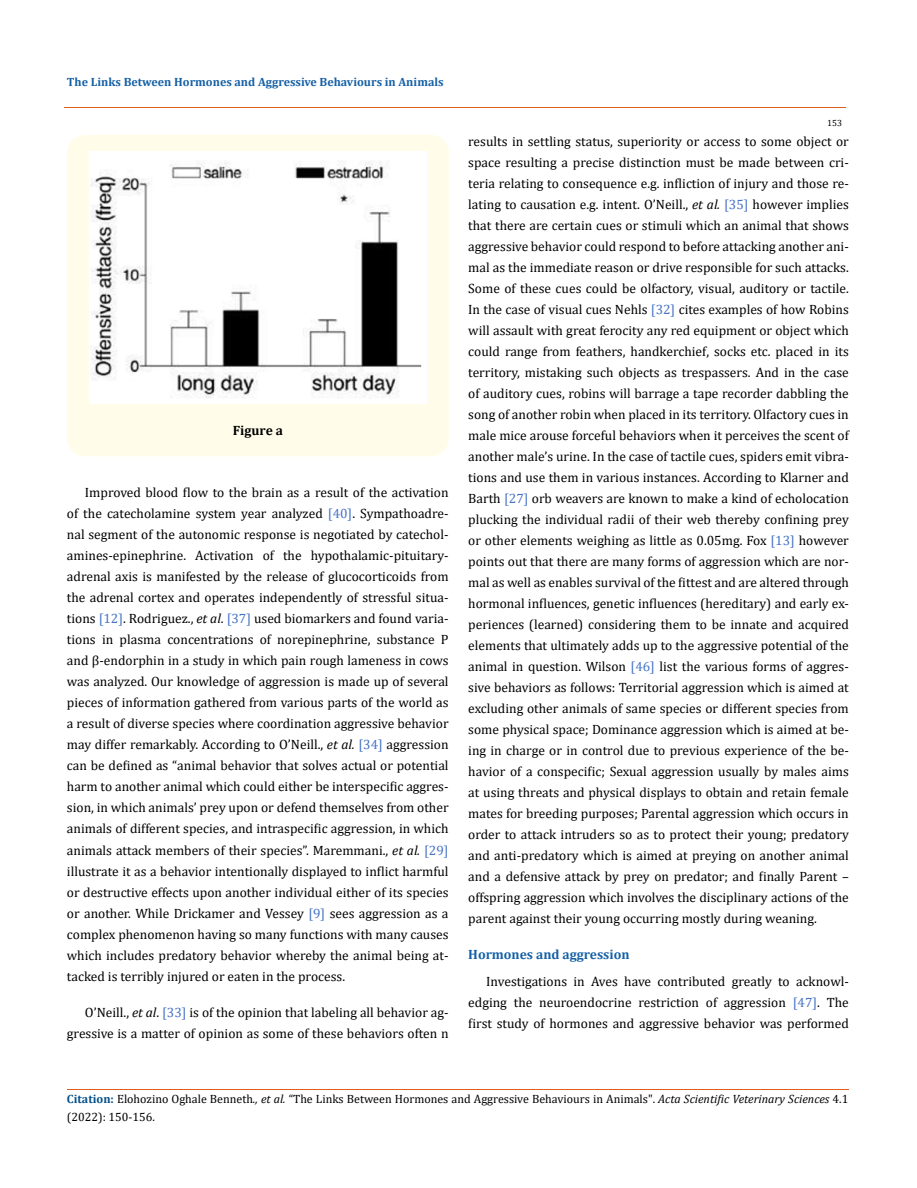
<style>
.page{position:relative;width:917px;height:1188px;background:#fff}
.page>*{position:absolute;margin:0;border:0;box-sizing:border-box;transform-origin:0 0}
.t1{font:13.5px/21px "Cambria";color:#000;text-align:justify}
.t2{font:700 13.5px "Cambria";color:#1560a6}
.t3{font:700 13.5px "Cambria";color:#000}
.t4{font:12px/18px "Cambria";color:#000}
.t5{font:700 12px "Cambria";color:#1560a6}
.t6{font:9px "Cambria";color:#000}
.s1{color:#4472c4}
.s2{font-style:italic}
.s3{font-weight:700;color:#035089}
</style>
<div class="page">
<div style="left:67px;top:135px;width:382px;height:321px;background:#fffde9;border-radius:18px"></div>
<img style="left:89px;top:152px;width:337px;height:252px">
<hr style="left:64px;top:108px;width:781px;height:1px;background:#e05d1a">
<hr style="left:67px;top:1089px;width:781px;height:1px;background:#e05d1a">
<p class="t5" style="left:67px;top:73px;width:378px">The Links Between Hormones and Aggressive Behaviours in Animals</p>
<p class="t3" style="left:233px;top:421px;width:52px">Figure a</p>
<p class="t1" style="left:67px;top:482px;width:383px;text-indent:18px">Improved blood flow to the brain as a result of the activation of the catecholamine system year analyzed <span class="s1">[40]</span>. Sympathoadre&shy;nal segment of the autonomic response is negotiated by catechol&shy;amines-epinephrine. Activation of the hypothalamic-pituitary&shy;adrenal axis is manifested by the release of glucocorticoids from the adrenal cortex and operates independently of stressful situa&shy;tions <span class="s1">[12]</span>. Rodriguez., <span class="s2">et al</span>. <span class="s1">[37]</span> used biomarkers and found varia&shy;tions in plasma concentrations of norepinephrine, substance P and β-endorphin in a study in which pain rough lameness in cows was analyzed. Our knowledge of aggression is made up of several pieces of information gathered from various parts of the world as a result of diverse species where coordination aggressive behavior may differ remarkably. According to O’Neill., <span class="s2">et al.</span> <span class="s1">[34]</span> aggression can be defined as “animal behavior that solves actual or potential harm to another animal which could either be interspecific aggres&shy;sion, in which animals’ prey upon or defend themselves from other animals of different species, and intraspecific aggression, in which animals attack members of their species”. Maremmani., <span class="s2">et al.</span> <span class="s1">[29] </span>illustrate it as a behavior intentionally displayed to inflict harmful or destructive effects upon another individual either of its species or another. While Drickamer and Vessey <span class="s1">[9]</span> sees aggression as a complex phenomenon having so many functions with many causes which includes predatory behavior whereby the animal being at&shy;tacked is terribly injured or eaten in the process.</p>
<p class="t1" style="left:67px;top:1001px;width:383px;text-align:right">O’Neill., <span class="s2">et al</span>. <span class="s1">[33]</span> is of the opinion that labeling all behavior ag&shy;gressive is a matter of opinion as some of these behaviors often n</p>
<p class="t6" style="left:827px;top:118px;width:16px">153</p>
<p class="t1" style="left:468px;top:130px;width:382px">results in settling status, superiority or access to some object or space resulting a precise distinction must be made between cri&shy;teria relating to consequence e.g. infliction of injury and those re&shy;lating to causation e.g. intent. O’Neill., <span class="s2">et al.</span> <span class="s1">[35]</span> however implies that there are certain cues or stimuli which an animal that shows aggressive behavior could respond to before attacking another ani&shy;mal as the immediate reason or drive responsible for such attacks.<br>Some of these cues could be olfactory, visual, auditory or tactile.<br>In the case of visual cues Nehls <span class="s1">[32]</span> cites examples of how Robins will assault with great ferocity any red equipment or object which could range from feathers, handkerchief, socks etc. placed in its territory, mistaking such objects as trespassers. And in the case of auditory cues, robins will barrage a tape recorder dabbling the song of another robin when placed in its territory. Olfactory cues in male mice arouse forceful behaviors when it perceives the scent of another male’s urine. In the case of tactile cues, spiders emit vibra&shy;tions and use them in various instances. According to Klarner and Barth <span class="s1">[27]</span> orb weavers are known to make a kind of echolocation plucking the individual radii of their web thereby confining prey or other elements weighing as little as 0.05mg. Fox <span class="s1">[13]</span> however points out that there are many forms of aggression which are nor&shy;mal as well as enables survival of the fittest and are altered through hormonal influences, genetic influences (hereditary) and early ex&shy;periences (learned) considering them to be innate and acquired elements that ultimately adds up to the aggressive potential of the animal in question. Wilson <span class="s1">[46]</span> list the various forms of aggres&shy;sive behaviors as follows: Territorial aggression which is aimed at excluding other animals of same species or different species from some physical space; Dominance aggression which is aimed at be&shy;ing in charge or in control due to previous experience of the be&shy;havior of a conspecific; Sexual aggression usually by males aims at using threats and physical displays to obtain and retain female mates for breeding purposes; Parental aggression which occurs in order to attack intruders so as to protect their young; predatory and anti-predatory which is aimed at preying on another animal and a defensive attack by prey on predator; and finally Parent – offspring aggression which involves the disciplinary actions of the parent against their young occurring mostly during weaning.</p>
<p class="t2" style="left:468px;top:945px;width:163px">Hormones and aggression</p>
<p class="t1" style="left:468px;top:971px;width:382px;text-indent:18px">Investigations in Aves have contributed greatly to acknowl&shy;edging the neuroendocrine restriction of aggression <span class="s1">[47]</span>. The first study of hormones and aggressive behavior was performed</p>
<p class="t4" style="left:67px;top:1090px;width:783px"><span class="s3">Citation:</span> Elohozino Oghale Benneth<span class="s2">., et al.</span> “The Links Between Hormones and Aggressive Behaviours in Animals". <span class="s2">Acta Scientific Veterinary Sciences</span> 4.1 (2022): 150-156.</p>
</div>
